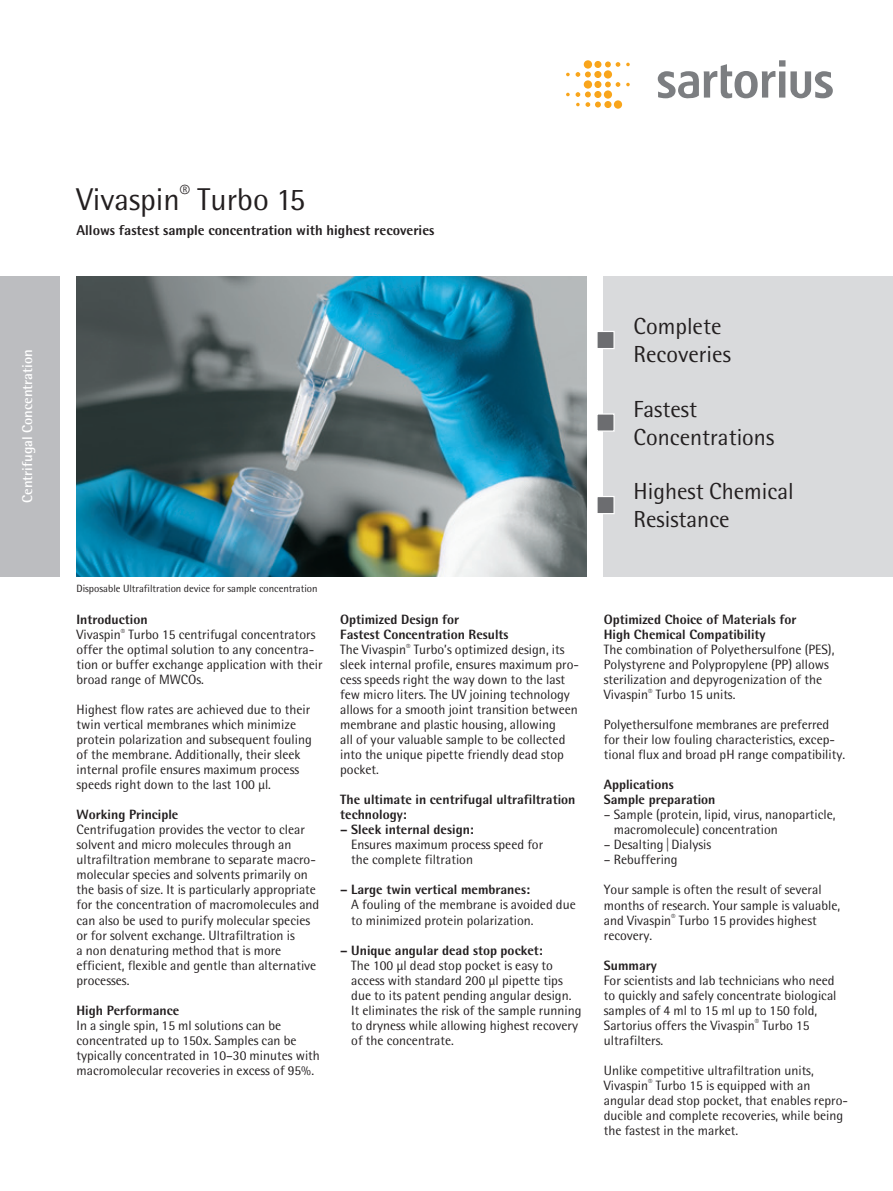
<style>
.page{position:relative;width:893px;height:1191px;background:#fff}
.page>*{position:absolute;margin:0;border:0;box-sizing:border-box;transform-origin:0 0}
.t1{font:31.5px "Sartorius Rotis Sans";color:#231f20}
.t2{font:23.25px/27.9px "Sartorius Rotis Sans";color:#231f20}
.t3{font:800 14.25px "Sartorius Rotis Sans";color:#231f20}
.t4{font:700 14.25px "Sartorius Rotis Sans";color:#fff}
.t5{font:13.5px/15px "Sartorius Rotis Sans";color:#231f20}
.t6{font:800 13.5px/15px "Sartorius Rotis Sans";color:#231f20}
.t7{font:10.5px "Sartorius Rotis Sans";color:#231f20}
.s1{font-weight:800}
</style>
<div class="page">
<img style="left:77px;top:276px;width:510px;height:300px">
<div style="left:0;top:276px;width:60px;height:300px;background:#bcbdc0"></div>
<div style="left:604px;top:276px;width:289px;height:300px;background:#d9dadc"></div>
<div style="left:596px;top:331px;width:19px;height:18px;background:#6c6d70;border:1px solid #fff"></div>
<div style="left:596px;top:413px;width:19px;height:19px;background:#6c6d70;border:1px solid #fff"></div>
<div style="left:596px;top:496px;width:19px;height:18px;background:#6c6d70;border:1px solid #fff"></div>
<svg style="left:626px;top:63px;width:4px;height:3px"></svg>
<svg style="left:626px;top:83px;width:4px;height:3px"></svg>
<svg style="left:566px;top:73px;width:4px;height:3px"></svg>
<svg style="left:566px;top:93px;width:4px;height:3px"></svg>
<svg style="left:614px;top:100px;width:8px;height:9px"></svg>
<svg style="left:576px;top:61px;width:44px;height:46px"></svg>
<svg style="left:658px;top:60px;width:175px;height:39px"></svg>
<p class="t4" style="left:18px;top:503px;width:155px;rotate:-90deg">Centrifugal Concentration</p>
<h1 class="t1" style="left:77px;top:181px;width:230px">Vivaspin<sup>®</sup> Turbo 15</h1>
<p class="t3" style="left:77px;top:221px;width:359px">Allows fastest sample concentration with highest recoveries</p>
<p class="t7" style="left:77px;top:582px;width:243px">Disposable Ultrafiltration device for sample concentration</p>
<p class="t5" style="left:77px;top:612px;width:247px"><span class="s1">Introduction<br></span>Vivaspin<sup>®</sup> Turbo 15 centrifugal concentrators offer the optimal solution to any concentra&shy;tion or buffer exchange application with their broad range of MWCOs.</p>
<p class="t5" style="left:77px;top:702px;width:237px">Highest flow rates are achieved due to their twin vertical membranes which minimize protein polarization and subsequent fouling of the membrane. Additionally, their sleek internal profile ensures maximum process speeds right down to the last 100 µl.</p>
<p class="t6" style="left:77px;top:807px;width:103px">Working Principle</p>
<p class="t5" style="left:77px;top:822px;width:244px">Centrifugation provides the vector to clear solvent and micro molecules through an ultrafiltration membrane to separate macro&shy;molecular species and solvents primarily on the basis of size. It is particularly appropriate for the concentration of macromolecules and can also be used to purify molecular species or for solvent exchange. Ultrafiltration is<br>a non denaturing method that is more efficient, flexible and gentle than alternative processes.</p>
<p class="t6" style="left:77px;top:1002px;width:104px">High Performance</p>
<p class="t5" style="left:77px;top:1017px;width:245px">In a single spin, 15 ml solutions can be concentrated up to 150x. Samples can be typically concentrated in 10–30 minutes with macromolecular recoveries in excess of 95%.</p>
<p class="t5" style="left:340px;top:612px;width:240px"><span class="s1">Optimized Design for<br>Fastest Concentration Results<br></span>The Vivaspin<sup>®</sup> Turbo’s optimized design, its sleek internal profile, ensures maximum pro&shy;cess speeds right the way down to the last few micro liters. The UV joining technology allows for a smooth joint transition between membrane and plastic housing, allowing<br>all of your valuable sample to be collected into the unique pipette friendly dead stop pocket.</p>
<p class="t6" style="left:340px;top:792px;width:237px">The ultimate in centrifugal ultrafiltration technology:</p>
<p class="t6" style="left:340px;top:822px;width:135px">– Sleek internal design:</p>
<p class="t5" style="left:351px;top:837px;width:193px">Ensures maximum process speed for the complete filtration</p>
<p class="t6" style="left:340px;top:882px;width:191px">– Large twin vertical membranes:</p>
<p class="t5" style="left:351px;top:897px;width:226px">A fouling of the membrane is avoided due to minimized protein polarization.</p>
<p class="t6" style="left:340px;top:942px;width:204px">– Unique angular dead stop pocket:</p>
<p class="t5" style="left:351px;top:957px;width:232px">The 100 µl dead stop pocket is easy to access with standard 200 µl pipette tips due to its patent pending angular design.<br>It eliminates the risk of the sample running to dryness while allowing highest recovery of the concentrate.</p>
<h2 class="t2" style="left:634px;top:312px;width:99px">Complete<br>Recoveries</h2>
<h2 class="t2" style="left:634px;top:395px;width:142px">Fastest<br>Concentrations</h2>
<h2 class="t2" style="left:634px;top:477px;width:162px">Highest Chemical<br>Resistance</h2>
<p class="t6" style="left:604px;top:612px;width:194px">Optimized Choice of Materials for<br>High Chemical Compatibility</p>
<p class="t5" style="left:604px;top:642px;width:232px">The combination of Polyethersulfone (PES), Polystyrene and Polypropylene (PP) allows sterilization and depyrogenization of the Vivaspin<sup>®</sup> Turbo 15 units.</p>
<p class="t5" style="left:604px;top:717px;width:243px">Polyethersulfone membranes are preferred for their low fouling characteristics, excep&shy;tional flux and broad pH range compatibility.</p>
<p class="t6" style="left:604px;top:777px;width:113px">Applications<br>Sample preparation</p>
<p class="t5" style="left:614px;top:807px;width:223px;text-indent:-10px">– Sample (protein, lipid, virus, nanoparticle, macromolecule) concentration</p>
<p class="t5" style="left:604px;top:837px;width:109px">– Desalting|Dialysis</p>
<p class="t5" style="left:604px;top:852px;width:75px">– Rebuffering</p>
<p class="t5" style="left:604px;top:882px;width:238px">Your sample is often the result of several months of research. Your sample is valuable, and Vivaspin<sup>®</sup> Turbo 15 provides highest recovery.</p>
<p class="t6" style="left:604px;top:957px;width:55px">Summary</p>
<p class="t5" style="left:604px;top:972px;width:234px">For scientists and lab technicians who need to quickly and safely concentrate biological samples of 4 ml to 15 ml up to 150 fold, Sartorius offers the Vivaspin<sup>®</sup> Turbo 15 ultrafilters.</p>
<p class="t5" style="left:604px;top:1062px;width:246px">Unlike competitive ultrafiltration units, Vivaspin<sup>®</sup> Turbo 15 is equipped with an angular dead stop pocket, that enables repro&shy;ducible and complete recoveries, while being the fastest in the market.</p>
</div>
